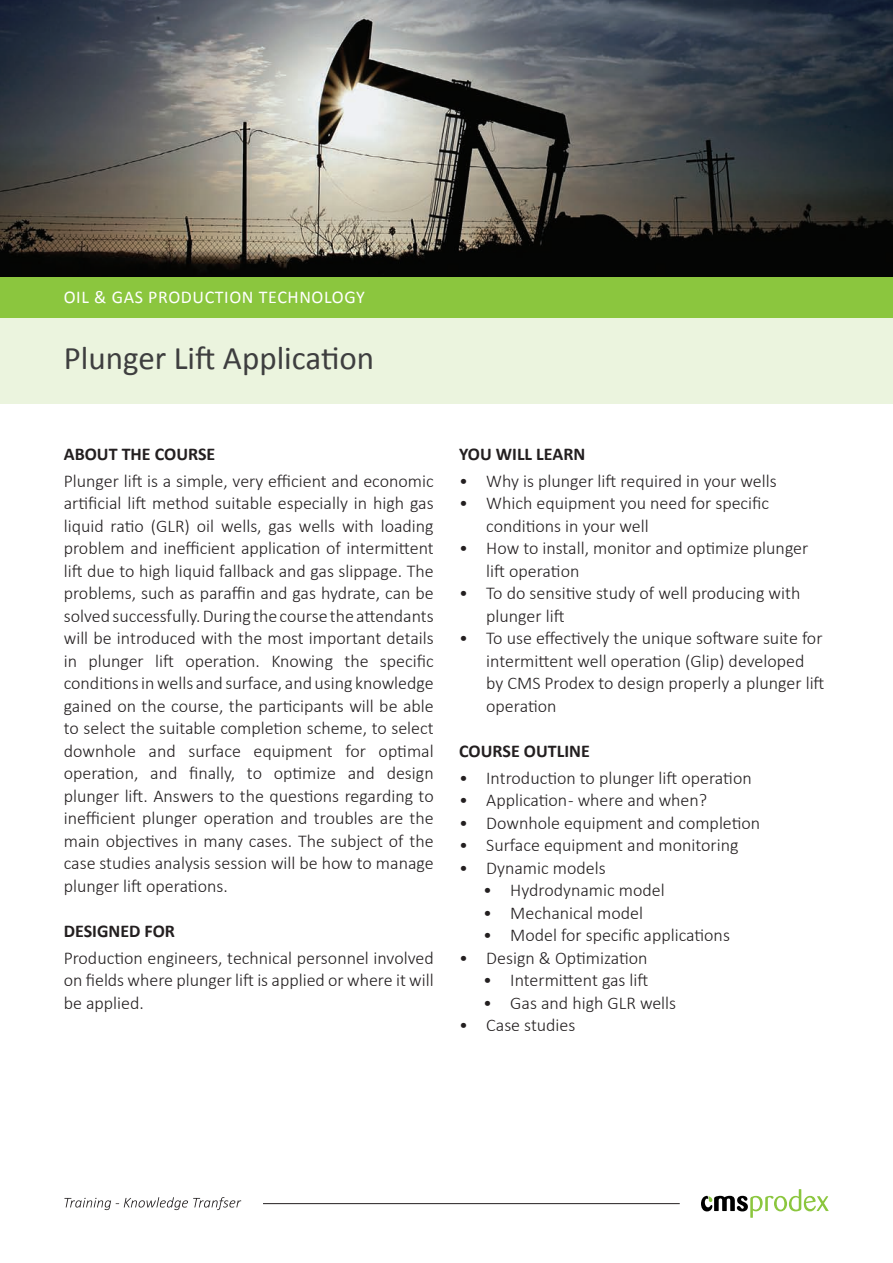
<style>
.page{position:relative;width:893px;height:1263px;background:#fff}
.page>*{position:absolute;margin:0;border:0;box-sizing:border-box;transform-origin:0 0}
.t1{font:33px "Calibri";color:#3e3e3f}
.t2{font:300 18px/22.5px "Calibri";color:#231f20}
.t3{font:700 18px "Calibri";color:#231f20}
.t4{font:18px "Calibri";letter-spacing:.035em;color:#fff}
</style>
<div class="page">
<div style="left:0;top:276px;width:893px;height:43px;background:#8bc63e"></div>
<div style="left:0;top:319px;width:893px;height:85px;background:#ebf4de"></div>
<img style="left:0;top:0;width:893px;height:276px">
<svg style="left:64px;top:1197px;width:177px;height:13px"></svg>
<svg style="left:701px;top:1189px;width:128px;height:29px"></svg>
<hr style="left:263px;top:1203px;width:417px;height:1px;background:#231f20">
<p class="t4" style="left:64px;top:285px;width:302px">OIL &amp; GAS PRODUCTION TECHNOLOGY</p>
<h1 class="t1" style="left:64px;top:337px;width:312px">Plunger Lift Application</h1>
<p class="t3" style="left:64px;top:442px;width:153px">ABOUT THE COURSE</p>
<p class="t2" style="left:64px;top:469px;width:371px;text-align:justify">Plunger lift is a simple, very efficient and economic artificial lift method suitable especially in high gas liquid ratio (GLR) oil wells, gas wells with loading problem and inefficient application of intermittent lift due to high liquid fallback and gas slippage. The problems, such as paraffin and gas hydrate, can be solved successfully. During the course the attendants will be introduced with the most important details in plunger lift operation. Knowing the specific conditions in wells and surface, and using knowledge gained on the course, the participants will be able to select the suitable completion scheme, to select downhole and surface equipment for optimal operation, and finally, to optimize and design plunger lift. Answers to the questions regarding to inefficient plunger operation and troubles are the main objectives in many cases. The subject of the case studies analysis session will be how to manage plunger lift operations.</p>
<p class="t3" style="left:64px;top:919px;width:113px">DESIGNED FOR</p>
<p class="t2" style="left:64px;top:946px;width:371px;text-align:justify">Production engineers, technical personnel involved on fields where plunger lift is applied or where it will be applied.</p>
<p class="t3" style="left:459px;top:442px;width:128px">YOU WILL LEARN</p>
<p class="t2" style="left:459px;top:469px;width:319px">• Why is plunger lift required in your wells</p>
<p class="t2" style="left:486px;top:492px;width:284px;text-indent:-27px">• Which equipment you need for specific conditions in your well</p>
<p class="t2" style="left:486px;top:537px;width:324px;text-indent:-27px">• How to install, monitor and optimize plunger lift operation</p>
<p class="t2" style="left:486px;top:582px;width:316px;text-indent:-27px">• To do sensitive study of well producing with plunger lift</p>
<p class="t2" style="left:486px;top:627px;width:340px;text-indent:-27px">• To use effectively the unique software suite for intermittent well operation (Glip) developed by CMS Prodex to design properly a plunger lift operation</p>
<p class="t3" style="left:459px;top:739px;width:132px">COURSE OUTLINE</p>
<p class="t2" style="left:459px;top:766px;width:294px">• Introduction to plunger lift operation</p>
<p class="t2" style="left:459px;top:789px;width:249px">• Application - where and when?</p>
<p class="t2" style="left:459px;top:811px;width:303px">• Downhole equipment and completion</p>
<p class="t2" style="left:459px;top:834px;width:281px">• Surface equipment and monitoring</p>
<p class="t2" style="left:459px;top:856px;width:148px">• Dynamic models</p>
<p class="t2" style="left:483px;top:879px;width:183px">• Hydrodynamic model</p>
<p class="t2" style="left:483px;top:901px;width:161px">• Mechanical model</p>
<p class="t2" style="left:483px;top:924px;width:248px">• Model for specific applications</p>
<p class="t2" style="left:459px;top:946px;width:190px">• Design &amp; Optimization</p>
<p class="t2" style="left:483px;top:969px;width:167px">• Intermittent gas lift</p>
<p class="t2" style="left:483px;top:991px;width:194px">• Gas and high GLR wells</p>
<p class="t2" style="left:459px;top:1014px;width:118px">• Case studies</p>
</div>
